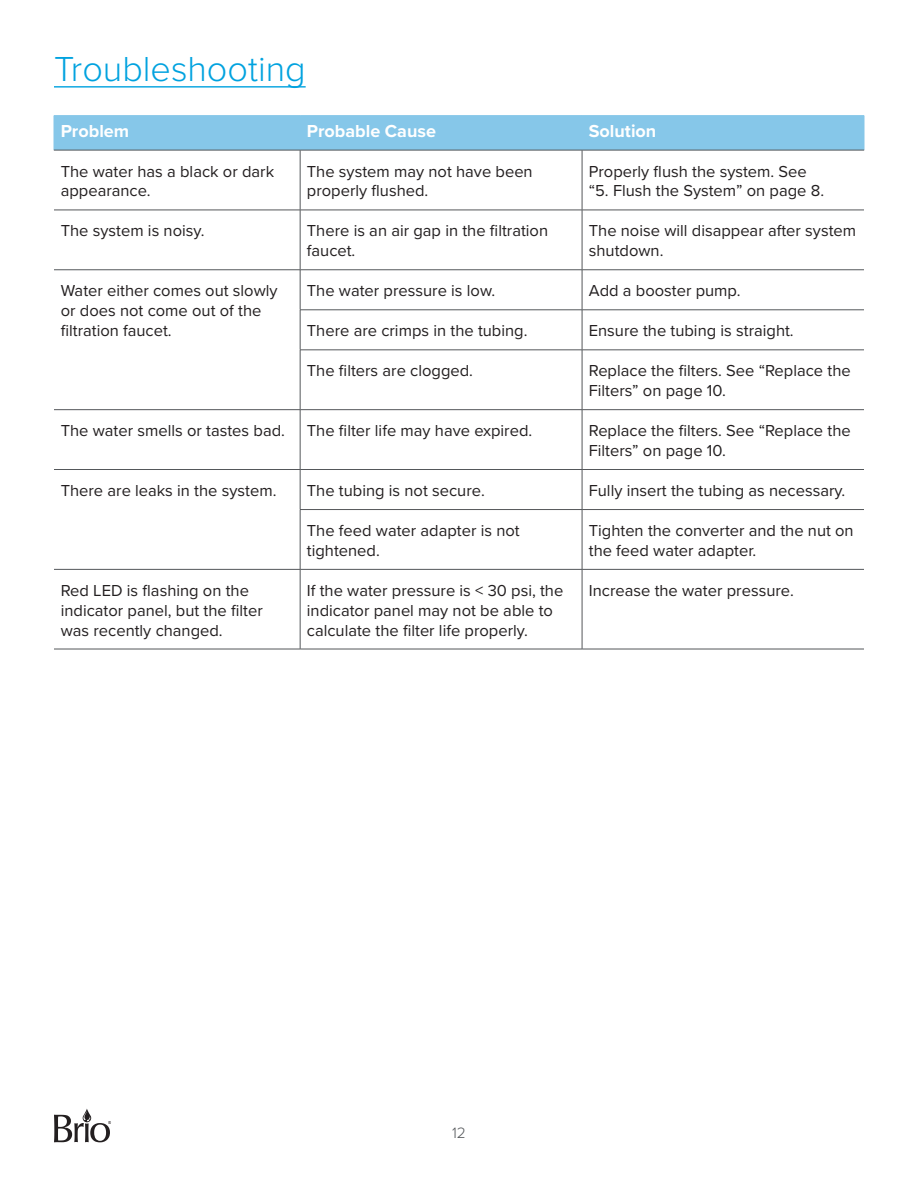
<style>
.page{position:relative;width:918px;height:1188px;background:#fff}
.page>*{position:absolute;margin:0;border:0;box-sizing:border-box;transform-origin:0 0}
.t1{font:300 36px "Proxima Nova";color:#00a2df}
.Table_Header{font:700 18px "Proxima Nova";color:#fff}
.Table_Body{font:16.5px/19.8px "Proxima Nova";color:#231f20}
.t2{font:300 15.6px "Proxima Nova";color:#54575a}
</style>
<div class="page">
<svg style="left:54px;top:1108px;width:57px;height:34px"></svg>
<hr style="left:54px;top:86px;width:252px;height:2px;background:#00a2df">
<div style="left:55px;top:116px;width:809px;height:34px;background:#86c7e9"></div>
<hr style="left:300px;top:116px;width:1px;height:34px;background:#86c7e9">
<hr style="left:300px;top:150px;width:1px;height:60px;background:#54575a">
<hr style="left:300px;top:210px;width:282px;height:1px;background:#54575a">
<hr style="left:582px;top:210px;width:282px;height:1px;background:#54575a">
<hr style="left:300px;top:270px;width:282px;height:1px;background:#54575a">
<hr style="left:582px;top:270px;width:282px;height:1px;background:#54575a">
<hr style="left:300px;top:310px;width:282px;height:1px;background:#54575a">
<hr style="left:582px;top:310px;width:282px;height:1px;background:#54575a">
<hr style="left:300px;top:350px;width:282px;height:1px;background:#54575a">
<hr style="left:582px;top:350px;width:282px;height:1px;background:#54575a">
<hr style="left:582px;top:150px;width:1px;height:60px;background:#54575a">
<hr style="left:582px;top:210px;width:1px;height:60px;background:#54575a">
<hr style="left:582px;top:270px;width:1px;height:40px;background:#54575a">
<hr style="left:582px;top:310px;width:1px;height:40px;background:#54575a">
<hr style="left:582px;top:350px;width:1px;height:59px;background:#54575a">
<hr style="left:300px;top:409px;width:282px;height:1px;background:#54575a">
<hr style="left:582px;top:409px;width:282px;height:1px;background:#54575a">
<hr style="left:582px;top:410px;width:1px;height:59px;background:#54575a">
<hr style="left:300px;top:469px;width:282px;height:1px;background:#54575a">
<hr style="left:582px;top:469px;width:282px;height:1px;background:#54575a">
<hr style="left:582px;top:470px;width:1px;height:39px;background:#54575a">
<hr style="left:300px;top:509px;width:282px;height:1px;background:#54575a">
<hr style="left:582px;top:509px;width:282px;height:1px;background:#54575a">
<hr style="left:582px;top:510px;width:1px;height:59px;background:#54575a">
<hr style="left:300px;top:569px;width:282px;height:1px;background:#54575a">
<hr style="left:582px;top:569px;width:282px;height:1px;background:#54575a">
<hr style="left:582px;top:570px;width:1px;height:79px;background:#54575a">
<hr style="left:300px;top:649px;width:282px;height:1px;background:#54575a">
<hr style="left:582px;top:649px;width:282px;height:1px;background:#54575a">
<hr style="left:54px;top:115px;width:246px;height:1px;background:#86c7e9">
<hr style="left:54px;top:116px;width:1px;height:34px;background:#86c7e9">
<hr style="left:300px;top:115px;width:282px;height:1px;background:#86c7e9">
<hr style="left:582px;top:115px;width:282px;height:1px;background:#86c7e9">
<hr style="left:582px;top:116px;width:1px;height:34px;background:#86c7e9">
<hr style="left:864px;top:116px;width:1px;height:34px;background:#86c7e9">
<hr style="left:54px;top:150px;width:246px;height:1px;background:#54575a">
<hr style="left:300px;top:150px;width:282px;height:1px;background:#54575a">
<hr style="left:582px;top:150px;width:282px;height:1px;background:#54575a">
<hr style="left:54px;top:210px;width:246px;height:1px;background:#54575a">
<hr style="left:300px;top:210px;width:1px;height:60px;background:#54575a">
<hr style="left:54px;top:270px;width:246px;height:1px;background:#54575a">
<hr style="left:300px;top:270px;width:1px;height:40px;background:#54575a">
<hr style="left:300px;top:310px;width:1px;height:40px;background:#54575a">
<hr style="left:300px;top:350px;width:1px;height:59px;background:#54575a">
<hr style="left:54px;top:409px;width:246px;height:1px;background:#54575a">
<hr style="left:300px;top:410px;width:1px;height:59px;background:#54575a">
<hr style="left:54px;top:469px;width:246px;height:1px;background:#54575a">
<hr style="left:300px;top:470px;width:1px;height:39px;background:#54575a">
<hr style="left:300px;top:510px;width:1px;height:59px;background:#54575a">
<hr style="left:54px;top:569px;width:246px;height:1px;background:#54575a">
<hr style="left:300px;top:570px;width:1px;height:79px;background:#54575a">
<hr style="left:54px;top:649px;width:246px;height:1px;background:#54575a">
<p class="t1" style="left:54px;top:42px;width:253px">Troubleshooting</p>
<p class="Table_Header" style="left:61px;top:118px;width:70px">Problem</p>
<p class="Table_Header" style="left:307px;top:118px;width:131px">Probable Cause</p>
<p class="Table_Header" style="left:589px;top:118px;width:69px">Solution</p>
<p class="Table_Body" style="left:61px;top:161px;width:215px">The water has a black or dark appearance.</p>
<p class="Table_Body" style="left:307px;top:161px;width:227px">The system may not have been properly flushed.</p>
<p class="Table_Body" style="left:589px;top:161px;width:237px">Properly flush the system. See “5. Flush the System” on page 8.</p>
<p class="Table_Body" style="left:61px;top:220px;width:145px">The system is noisy.</p>
<p class="Table_Body" style="left:307px;top:220px;width:243px">There is an air gap in the filtration faucet.</p>
<p class="Table_Body" style="left:589px;top:220px;width:269px">The noise will disappear after system shutdown.</p>
<p class="Table_Body" style="left:61px;top:280px;width:218px">Water either comes out slowly or does not come out of the filtration faucet.</p>
<p class="Table_Body" style="left:307px;top:280px;width:190px">The water pressure is low.</p>
<p class="Table_Body" style="left:589px;top:280px;width:153px">Add a booster pump.</p>
<p class="Table_Body" style="left:307px;top:320px;width:222px">There are crimps in the tubing.</p>
<p class="Table_Body" style="left:589px;top:320px;width:206px">Ensure the tubing is straight.</p>
<p class="Table_Body" style="left:307px;top:360px;width:168px">The filters are clogged.</p>
<p class="Table_Body" style="left:589px;top:360px;width:263px">Replace the filters. See “Replace the<br>Filters” on page 10.</p>
<p class="Table_Body" style="left:61px;top:420px;width:226px">The water smells or tastes bad.</p>
<p class="Table_Body" style="left:307px;top:420px;width:227px">The filter life may have expired.</p>
<p class="Table_Body" style="left:589px;top:420px;width:263px">Replace the filters. See “Replace the<br>Filters” on page 10.</p>
<p class="Table_Body" style="left:61px;top:480px;width:217px">There are leaks in the system.</p>
<p class="Table_Body" style="left:307px;top:480px;width:179px">The tubing is not secure.</p>
<p class="Table_Body" style="left:589px;top:480px;width:258px">Fully insert the tubing as necessary.</p>
<p class="Table_Body" style="left:307px;top:520px;width:214px">The feed water adapter is not tightened.</p>
<p class="Table_Body" style="left:589px;top:520px;width:266px">Tighten the converter and the nut on the feed water adapter.</p>
<p class="Table_Body" style="left:61px;top:580px;width:204px">Red LED is flashing on the indicator panel, but the filter was recently changed.</p>
<p class="Table_Body" style="left:307px;top:580px;width:258px">If the water pressure is &lt; 30 psi, the indicator panel may not be able to calculate the filter life properly.</p>
<p class="Table_Body" style="left:589px;top:580px;width:207px">Increase the water pressure.</p>
<p class="t2" style="left:452px;top:1122px;width:15px">12</p>
</div>
